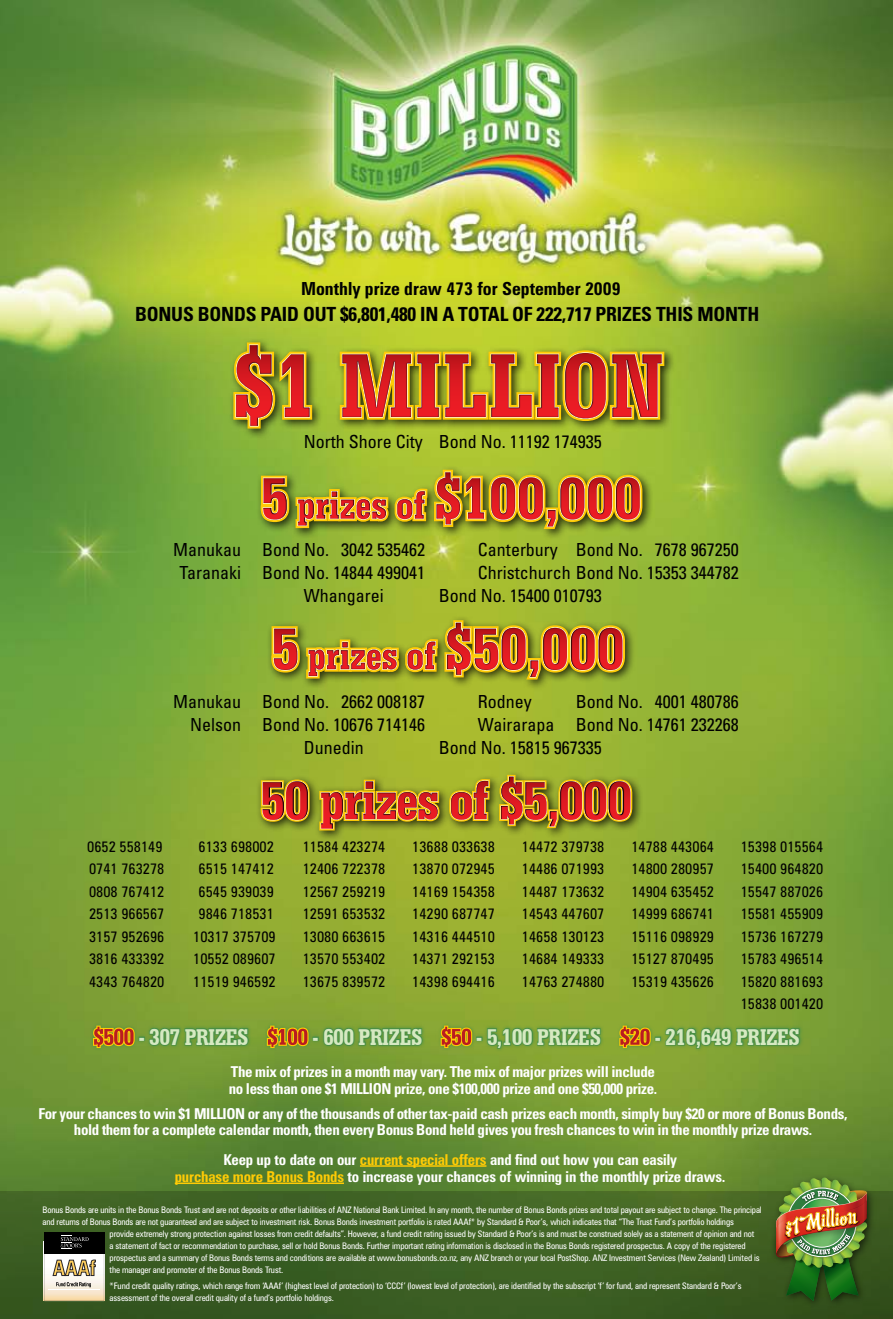
<style>
.page{position:relative;width:893px;height:1319px;background:#fff}
.page>*{position:absolute;margin:0;border:0;box-sizing:border-box;transform-origin:0 0}
.t1{font:700 condensed 24px "Serifa BT";letter-spacing:-.03em;color:#d6e9c1}
.t2{font:700 condensed 19.5px "Univers LT Std";letter-spacing:-.01em;color:#000}
.t3{font:condensed 18px/22.5px "Univers LT Std";color:#000;text-align:right}
.t4{font:700 condensed 18px "Zurich BT";color:#000}
.t5{font:condensed 15px/22.5px "Zurich BT";color:#000;text-align:justify}
.t6{font:700 condensed 15px/16.5px "Univers LT Std";letter-spacing:-.025em;color:#fff}
.t7{font:700 condensed 15px/17.2px "Zurich BT";letter-spacing:-.01em;color:#fff;text-align:center}
.t8{font:condensed 9px/12px "Zurich BT";letter-spacing:-.015em;color:#fff}
.s1{color:#fff}
.s2{color:#ffcb05}
</style>
<div class="page">
<img style="left:0;top:0;width:893px;height:1191px">
<div style="left:0;top:1191px;width:893px;height:127px;background:linear-gradient(to bottom,#456826,#355720)"></div>
<svg style="left:44px;top:1231px;width:60px;height:69px"></svg>
<div style="left:90px;top:1022px;width:713px;height:30px;background:#82a335"></div>
<svg style="left:91px;top:1024px;width:159px;height:24px"></svg>
<svg style="left:265px;top:1024px;width:158px;height:24px"></svg>
<svg style="left:440px;top:1024px;width:162px;height:25px"></svg>
<svg style="left:618px;top:1024px;width:183px;height:25px"></svg>
<div style="left:266px;top:615px;width:369px;height:75px;background:#000;opacity:.75"></div>
<svg style="left:270px;top:618px;width:357px;height:63px;background:#b4832b"></svg>
<div style="left:255px;top:464px;width:398px;height:75px;background:#000;opacity:.75"></div>
<svg style="left:259px;top:468px;width:385px;height:62px;background:#b2832c"></svg>
<div style="left:228px;top:337px;width:447px;height:102px;background:#000;opacity:.75"></div>
<svg style="left:232px;top:340px;width:83px;height:90px;background:#b2742a"></svg>
<svg style="left:337px;top:340px;width:329px;height:84px;background:#bf7328"></svg>
<div style="left:255px;top:769px;width:388px;height:72px;background:#000;opacity:.75"></div>
<img style="left:259px;top:773px;width:376px;height:59px">
<img style="left:769px;top:1169px;width:109px;height:142px">
<img style="left:762px;top:1172px;width:131px;height:124px">
<img style="left:776px;top:1176px;width:92px;height:124px">
<hr style="left:360px;top:1164px;width:126px;height:2px;background:#ffcb05">
<hr style="left:175px;top:1182px;width:169px;height:1px;background:#ffcb05">
<h3 class="t4" style="left:301px;top:278px;width:321px">Monthly prize draw 473 for September 2009</h3>
<h2 class="t2" style="left:135px;top:302px;width:626px">BONUS BONDS PAID OUT $6,801,480 IN A TOTAL OF 222,717 PRIZES THIS MONTH</h2>
<h3 class="t3" style="left:304px;top:430px;width:299px">North Shore City Bond No. 11192 174935</h3>
<h3 class="t3" style="left:478px;top:538px;width:262px;text-align:left">Canterbury Bond No. 7678 967250<br>Christchurch Bond No. 15353 344782</h3>
<h3 class="t3" style="left:173px;top:538px;width:253px">Manukau Bond No. 3042 535462</h3>
<h3 class="t3" style="left:180px;top:560px;width:247px">Taranaki Bond No. 14844 499041</h3>
<h3 class="t3" style="left:304px;top:584px;width:81px">Whangarei</h3>
<h3 class="t3" style="left:439px;top:584px;width:164px">Bond No. 15400 010793</h3>
<h3 class="t3" style="left:173px;top:690px;width:253px">Manukau Bond No. 2662 008187</h3>
<h3 class="t3" style="left:190px;top:713px;width:236px">Nelson Bond No. 10676 714146</h3>
<h3 class="t3" style="left:304px;top:736px;width:61px">Dunedin</h3>
<h3 class="t3" style="left:439px;top:736px;width:164px">Bond No. 15815 967335</h3>
<h3 class="t3" style="left:478px;top:690px;width:262px">Bond No. 4001 480786<br>Wairarapa Bond No. 14761 232268</h3>
<h3 class="t3" style="left:478px;top:690px;width:55px">Rodney</h3>
<h3 class="t5" style="left:87px;top:834px;width:79px">0652 558149<br>0741 763278<br>0808 767412<br>2513 966567<br>3157 952696<br>3816 433392<br>4343 764820</h3>
<h3 class="t5" style="left:193px;top:834px;width:84px;text-align:center">6133 698002<br>6515 147412<br>6545 939039<br>9846 718531<br>10317 375709<br>10552 089607<br>11519 946592</h3>
<h3 class="t5" style="left:303px;top:834px;width:84px">11584 423274<br>12406 722378<br>12567 259219<br>12591 653532<br>13080 663615<br>13570 553402<br>13675 839572</h3>
<h3 class="t5" style="left:412px;top:834px;width:84px">13688 033638<br>13870 072945<br>14169 154358<br>14290 687747<br>14316 444510<br>14371 292153<br>14398 694416</h3>
<h3 class="t5" style="left:522px;top:834px;width:84px">14472 379738<br>14486 071993<br>14487 173632<br>14543 447607<br>14658 130123<br>14684 149333<br>14763 274880</h3>
<h3 class="t5" style="left:631px;top:834px;width:84px">14788 443064<br>14800 280957<br>14904 635452<br>14999 686741<br>15116 098929<br>15127 870495<br>15319 435626</h3>
<h3 class="t5" style="left:741px;top:834px;width:84px">15398 015564<br>15400 964820<br>15547 887026<br>15581 455909<br>15736 167279<br>15783 496514<br>15820 881693<br>15838 001420</h3>
<h1 class="t1" style="left:93px;top:1022px;width:708px"><span class="s1">$500</span> - 307 PRIZES <span class="s1">$100</span> - 600 PRIZES <span class="s1">$50</span> - 5,100 PRIZES <span class="s1">$20</span> - 216,649 PRIZES</h1>
<h3 class="t6" style="left:229px;top:1063px;width:430px">The mix of prizes in a month may vary. The mix of major prizes will include no less than one $1 MILLION prize, one $100,000 prize and one $50,000 prize.</h3>
<p class="t6" style="left:38px;top:1104px;width:810px;text-align:center">For your chances to win $1 MILLION or any of the thousands of other tax-paid cash prizes each month, simply buy $20 or more of Bonus Bonds, hold them for a complete calendar month, then every Bonus Bond held gives you fresh chances to win in the monthly prize draws.</p>
<h3 class="t7" style="left:175px;top:1150px;width:552px">Keep up to date on our <span class="s2">current special offers</span> and find out how you can easily<br><span class="s2">purchase more Bonus Bonds</span> to increase your chances of winning in the monthly prize draws.</h3>
<p class="t8" style="left:43px;top:1203px;width:721px">Bonus Bonds are units in the Bonus Bonds Trust and are not deposits or other liabilities of ANZ National Bank Limited. In any month, the number of Bonus Bonds prizes and total payout are subject to change. The principal</p>
<p class="t8" style="left:43px;top:1215px;width:693px">and returns of Bonus Bonds are not guaranteed and are subject to investment risk. Bonus Bonds investment portfolio is rated AAAf* by Standard &amp; Poor’s, which indicates that “The Trust Fund’s portfolio holdings</p>
<p class="t8" style="left:110px;top:1227px;width:646px">provide extremely strong protection against losses from credit defaults”. However, a fund credit rating issued by Standard &amp; Poor’s is and must be construed solely as a statement of opinion and not</p>
<p class="t8" style="left:110px;top:1239px;width:638px">a statement of fact or recommendation to purchase, sell or hold Bonus Bonds. Further important rating information is disclosed in the Bonus Bonds registered prospectus. A copy of the registered</p>
<p class="t8" style="left:110px;top:1251px;width:651px">prospectus and a summary of Bonus Bonds terms and conditions are available at www.bonusbonds.co.nz, any ANZ branch or your local PostShop. ANZ Investment Services (New Zealand) Limited is</p>
<p class="t8" style="left:110px;top:1263px;width:175px">the manager and promoter of the Bonus Bonds Trust.</p>
<p class="t8" style="left:110px;top:1279px;width:633px">*Fund credit quality ratings, which range from ‘AAAf’ (highest level of protection) to ‘CCCf’ (lowest level of protection), are identified by the subscript ‘f’ for fund, and represent Standard &amp; Poor’s assessment of the overall credit quality of a fund’s portfolio holdings.</p>
</div>
